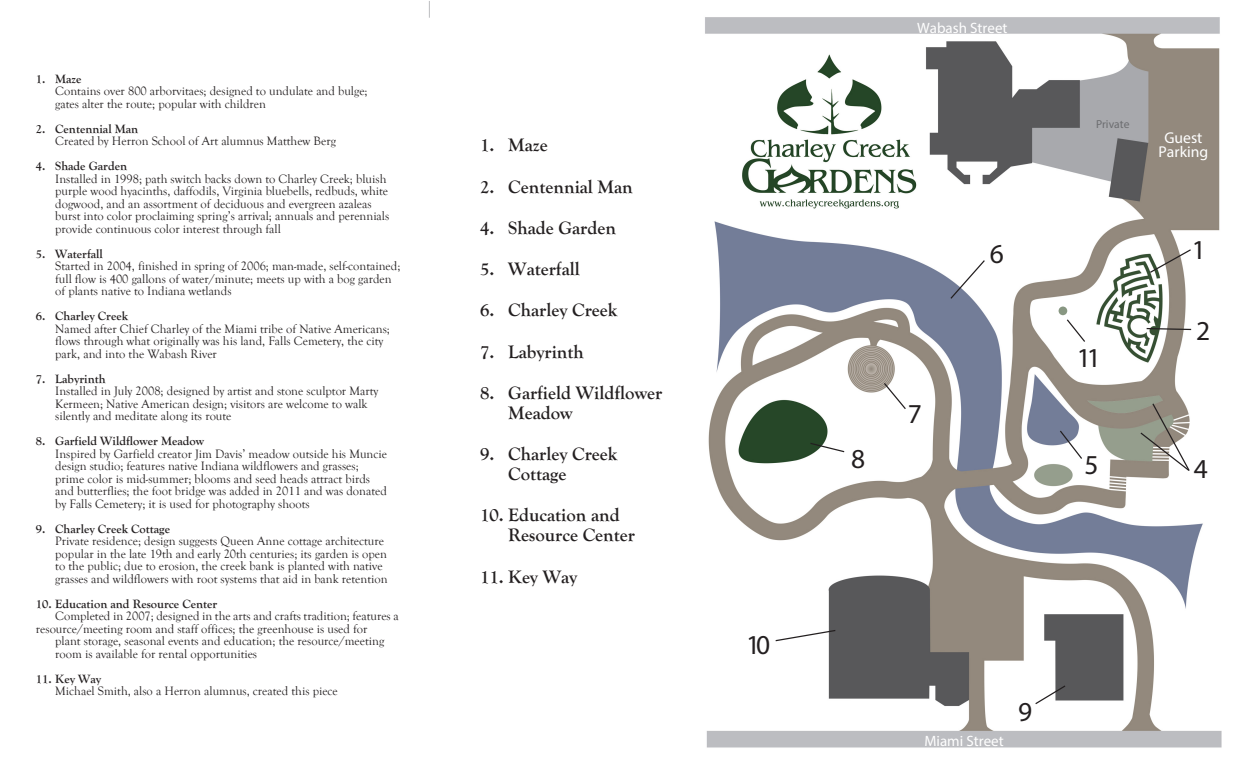
<style>
.page{position:relative;width:1260px;height:765px;background:#fff}
.page>*{position:absolute;margin:0;border:0;box-sizing:border-box;transform-origin:0 0}
.t1{font:27.5px "Myriad Pro";color:#231f20}
.t2{font:27.38px "Myriad Pro";color:#231f20}
.t3{font:700 18.75px "Goudy Old Style T";color:#231f20}
.t4{font:15.75px "Myriad Pro";color:#fff}
.t5{font:15px "Myriad Pro";color:#fff}
.t6{font:12.5px/12.5px "Goudy Old Style T";color:#231f20}
.t7{font:700 12.5px "Goudy Old Style T";color:#231f20}
.t8{font:11.62px "Myriad Pro";color:#6c6d70}
</style>
<div class="page">
<img style="left:705px;top:17px;width:517px;height:731px">
<svg style="left:774px;top:629px;width:63px;height:13px"></svg>
<svg style="left:809px;top:442px;width:37px;height:11px"></svg>
<svg style="left:883px;top:382px;width:24px;height:29px"></svg>
<svg style="left:949px;top:259px;width:37px;height:41px"></svg>
<svg style="left:1066px;top:318px;width:20px;height:25px"></svg>
<div style="left:1059px;top:307px;width:8px;height:8px;background:#889782;border-radius:50%"></div>
<svg style="left:1149px;top:248px;width:43px;height:26px"></svg>
<svg style="left:1145px;top:327px;width:47px;height:4px"></svg>
<svg style="left:1139px;top:402px;width:52px;height:70px"></svg>
<svg style="left:1059px;top:429px;width:24px;height:31px"></svg>
<svg style="left:1034px;top:684px;width:33px;height:21px"></svg>
<svg style="left:429px;top:1px;width:1px;height:17px"></svg>
<p class="t7" style="left:36px;top:72px;width:47px">1. Maze</p>
<p class="t6" style="left:55px;top:85px;width:314px">Contains over 800 arborvitaes; designed to undulate and bulge;</p>
<p class="t6" style="left:55px;top:98px;width:212px">gates alter the route; popular with children</p>
<p class="t7" style="left:36px;top:122px;width:104px">2. Centennial Man</p>
<p class="t6" style="left:55px;top:135px;width:282px">Created by Herron School of Art alumnus Matthew Berg</p>
<p class="t7" style="left:36px;top:159px;width:93px">4. Shade Garden</p>
<p class="t6" style="left:55px;top:173px;width:333px">Installed in 1998; path switch backs down to Charley Creek; bluish</p>
<p class="t6" style="left:55px;top:185px;width:334px">purple wood hyacinths, daffodils, Virginia bluebells, redbuds, white dogwood, and an assortment of deciduous and evergreen azaleas</p>
<p class="t6" style="left:55px;top:210px;width:336px">burst into color proclaiming spring’s arrival; annuals and perennials provide continuous color interest through fall</p>
<p class="t7" style="left:36px;top:247px;width:69px">5. Waterfall</p>
<p class="t6" style="left:55px;top:260px;width:347px">Started in 2004, finished in spring of 2006; man-made, self-contained; full flow is 400 gallons of water/minute; meets up with a bog garden</p>
<p class="t6" style="left:55px;top:285px;width:178px">of plants native to Indiana wetlands</p>
<p class="t7" style="left:36px;top:309px;width:94px">6. Charley Creek</p>
<p class="t6" style="left:55px;top:323px;width:336px">Named after Chief Charley of the Miami tribe of Native Americans; flows through what originally was his land, Falls Cemetery, the city park, and into the Wabash River</p>
<p class="t7" style="left:36px;top:372px;width:71px">7. Labyrinth</p>
<p class="t6" style="left:55px;top:385px;width:325px">Installed in July 2008; designed by artist and stone sculptor Marty</p>
<p class="t6" style="left:55px;top:398px;width:314px">Kermeen; Native American design; visitors are welcome to walk</p>
<p class="t6" style="left:55px;top:410px;width:178px">silently and meditate along its route</p>
<p class="t7" style="left:36px;top:434px;width:170px">8. Garfield Wildflower Meadow</p>
<p class="t6" style="left:55px;top:448px;width:333px">Inspired by Garfield creator Jim Davis’ meadow outside his Muncie</p>
<p class="t6" style="left:55px;top:460px;width:305px">design studio; features native Indiana wildflowers and grasses;</p>
<p class="t6" style="left:55px;top:473px;width:316px">prime color is mid-summer; blooms and seed heads attract birds</p>
<p class="t6" style="left:55px;top:485px;width:333px">and butterflies; the foot bridge was added in 2011 and was donated</p>
<p class="t6" style="left:55px;top:498px;width:256px">by Falls Cemetery; it is used for photography shoots</p>
<p class="t7" style="left:36px;top:522px;width:136px">9. Charley Creek Cottage</p>
<p class="t6" style="left:55px;top:535px;width:330px">Private residence; design suggests Queen Anne cottage architecture</p>
<p class="t6" style="left:55px;top:548px;width:333px">popular in the late 19th and early 20th centuries; its garden is open</p>
<p class="t6" style="left:55px;top:560px;width:329px">to the public; due to erosion, the creek bank is planted with native</p>
<p class="t6" style="left:55px;top:573px;width:334px">grasses and wildflowers with root systems that aid in bank retention</p>
<p class="t7" style="left:36px;top:597px;width:183px">10. Education and Resource Center</p>
<p class="t6" style="left:55px;top:610px;width:345px">Completed in 2007; designed in the arts and crafts tradition; features a</p>
<p class="t6" style="left:36px;top:623px;width:333px">resource/meeting room and staff offices; the greenhouse is used for</p>
<p class="t6" style="left:55px;top:635px;width:331px">plant storage, seasonal events and education; the resource/meeting</p>
<p class="t6" style="left:55px;top:648px;width:203px">room is available for rental opportunities</p>
<p class="t7" style="left:36px;top:672px;width:67px">11. Key Way</p>
<p class="t6" style="left:55px;top:685px;width:284px">Michael Smith, also a Herron alumnus, created this piece</p>
<p class="t3" style="left:480px;top:135px;width:69px">1. Maze</p>
<p class="t3" style="left:480px;top:176px;width:154px">2. Centennial Man</p>
<p class="t3" style="left:480px;top:217px;width:137px">4. Shade Garden</p>
<p class="t3" style="left:480px;top:258px;width:101px">5. Waterfall</p>
<p class="t3" style="left:480px;top:300px;width:139px">6. Charley Creek</p>
<p class="t3" style="left:480px;top:341px;width:105px">7. Labyrinth</p>
<p class="t3" style="left:480px;top:382px;width:184px">8. Garfield Wildflower</p>
<p class="t3" style="left:508px;top:402px;width:66px">Meadow</p>
<p class="t3" style="left:480px;top:443px;width:139px">9. Charley Creek</p>
<p class="t3" style="left:508px;top:463px;width:60px">Cottage</p>
<p class="t3" style="left:480px;top:505px;width:141px">10. Education and</p>
<p class="t3" style="left:508px;top:525px;width:128px">Resource Center</p>
<p class="t3" style="left:480px;top:566px;width:99px">11. Key Way</p>
<p class="t2" style="left:746px;top:628px;width:26px">10</p>
<p class="t5" style="left:917px;top:18px;width:92px">Wabash Street</p>
<p class="t1" style="left:851px;top:442px;width:16px">8</p>
<p class="t1" style="left:908px;top:397px;width:16px">7</p>
<p class="t1" style="left:990px;top:237px;width:16px">6</p>
<p class="t8" style="left:1096px;top:117px;width:35px">Private</p>
<p class="t4" style="left:1164px;top:128px;width:40px">Guest</p>
<p class="t4" style="left:1159px;top:142px;width:51px">Parking</p>
<p class="t2" style="left:1077px;top:341px;width:26px">11</p>
<p class="t2" style="left:1192px;top:233px;width:16px">1</p>
<p class="t2" style="left:1196px;top:314px;width:16px">2</p>
<p class="t2" style="left:1084px;top:447px;width:16px">5</p>
<p class="t1" style="left:1194px;top:452px;width:16px">4</p>
<p class="t5" style="left:924px;top:731px;width:81px">Miami Street</p>
<p class="t1" style="left:1018px;top:695px;width:16px">9</p>
</div>
